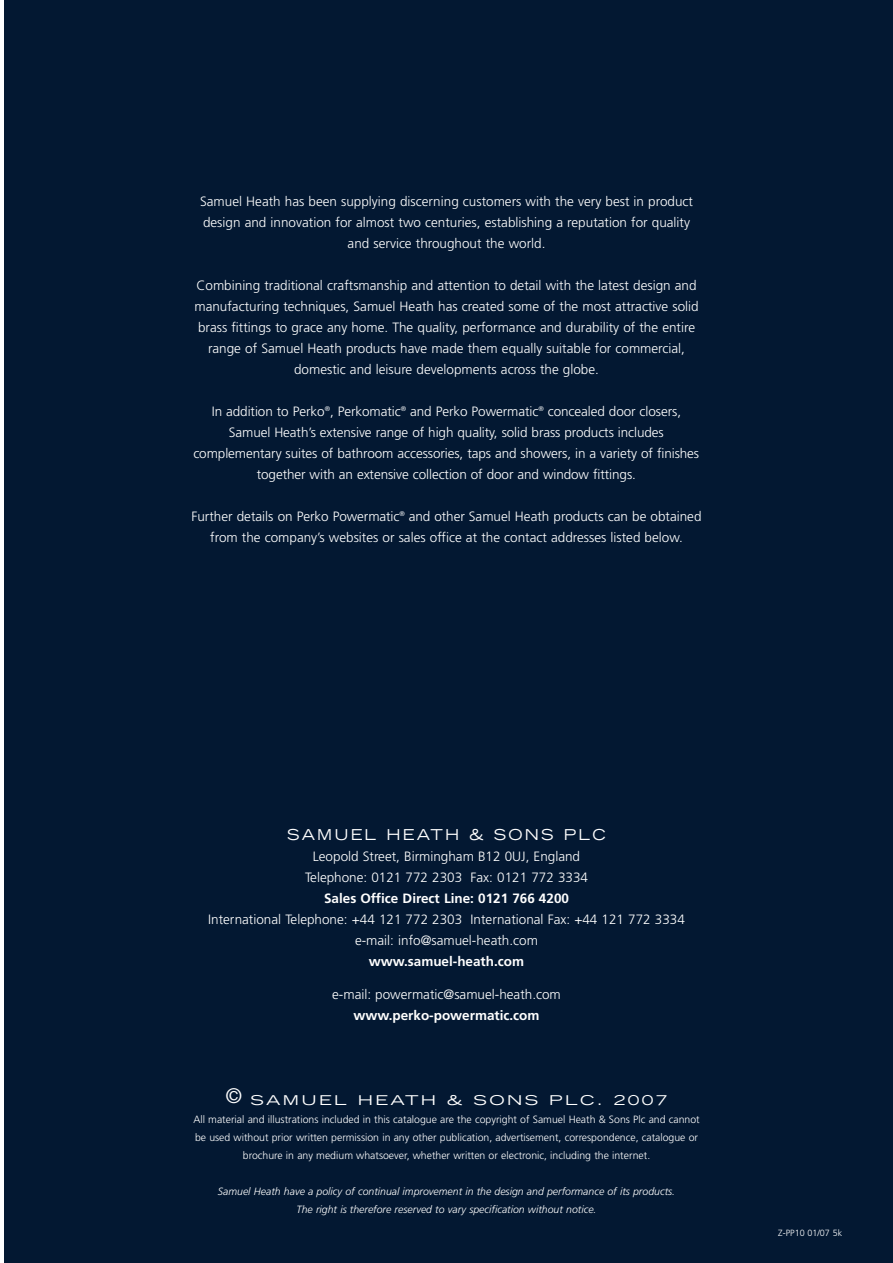
<style>
.page{position:relative;width:893px;height:1263px;background:#fff}
.page>*{position:absolute;margin:0;border:0;box-sizing:border-box;transform-origin:0 0}
.t1{font:expanded 15px "Trade Gothic LH";letter-spacing:.145em;color:#fff}
.t2{font:300 13.5px/21px "Frutiger";color:#fff;text-align:center}
.t3{font:700 13.5px "Frutiger";color:#fff}
.t4{font:expanded 13.5px "Trade Gothic LH";letter-spacing:.145em;color:#fff;scale:1.2 1}
.t5{font:300 10.5px/18px "Frutiger";color:#fff;text-align:center}
.t6{font:italic 300 10.5px/18px "Frutiger";color:#fff;text-align:center}
.t7{font:300 9px "Frutiger";color:#fff}
.s1{font-family:"Frutiger";font-weight:300;font-stretch:normal;font-size:21px}
</style>
<div class="page">
<div style="left:5px;top:0;width:888px;height:1263px;background:#031832"></div>
<p class="t2" style="left:200px;top:192px;width:494px">Samuel Heath has been supplying discerning customers with the very best in product design and innovation for almost two centuries, establishing a reputation for quality and service throughout the world.</p>
<p class="t2" style="left:194px;top:276px;width:506px">Combining traditional craftsmanship and attention to detail with the latest design and manufacturing techniques, Samuel Heath has created some of the most attractive solid brass fittings to grace any home. The quality, performance and durability of the entire range of Samuel Heath products have made them equally suitable for commercial, domestic and leisure developments across the globe.</p>
<p class="t2" style="left:193px;top:402px;width:507px">In addition to Perko<sup>®</sup>, Perkomatic<sup>®</sup> and Perko Powermatic<sup>®</sup> concealed door closers, Samuel Heath’s extensive range of high quality, solid brass products includes complementary suites of bathroom accessories, taps and showers, in a variety of finishes together with an extensive collection of door and window fittings.</p>
<p class="t2" style="left:191px;top:507px;width:512px">Further details on Perko Powermatic<sup>®</sup> and other Samuel Heath products can be obtained from the company’s websites or sales office at the contact addresses listed below.</p>
<p class="t1" style="left:287px;top:829px;width:320px">SAMUEL HEATH &amp; SONS PLC</p>
<p class="t2" style="left:305px;top:847px;width:284px">Leopold Street, Birmingham B12 0UJ, England<br>Telephone: 0121 772 2303 Fax: 0121 772 3334</p>
<p class="t3" style="left:324px;top:893px;width:246px">Sales Office Direct Line: 0121 766 4200</p>
<p class="t2" style="left:208px;top:910px;width:478px">International Telephone: +44 121 772 2303 International Fax: +44 121 772 3334 e-mail: info@samuel-heath.com</p>
<p class="t3" style="left:369px;top:956px;width:157px">www.samuel-heath.com</p>
<p class="t2" style="left:332px;top:985px;width:230px">e-mail: powermatic@samuel-heath.com</p>
<p class="t3" style="left:353px;top:1010px;width:188px">www.perko-powermatic.com</p>
<p class="t4" style="left:225px;top:1095px;width:370px"><span class="s1">©</span> SAMUEL HEATH &amp; SONS PLC. 2007</p>
<p class="t5" style="left:193px;top:1111px;width:508px">All material and illustrations included in this catalogue are the copyright of Samuel Heath &amp; Sons Plc and cannot be used without prior written permission in any other publication, advertisement, correspondence, catalogue or brochure in any medium whatsoever, whether written or electronic, including the internet.</p>
<p class="t6" style="left:218px;top:1183px;width:459px">Samuel Heath have a policy of continual improvement in the design and performance of its products.<br>The right is therefore reserved to vary specification without notice.</p>
<p class="t7" style="left:778px;top:1229px;width:66px">Z-PP10 01/07 5k</p>
</div>
